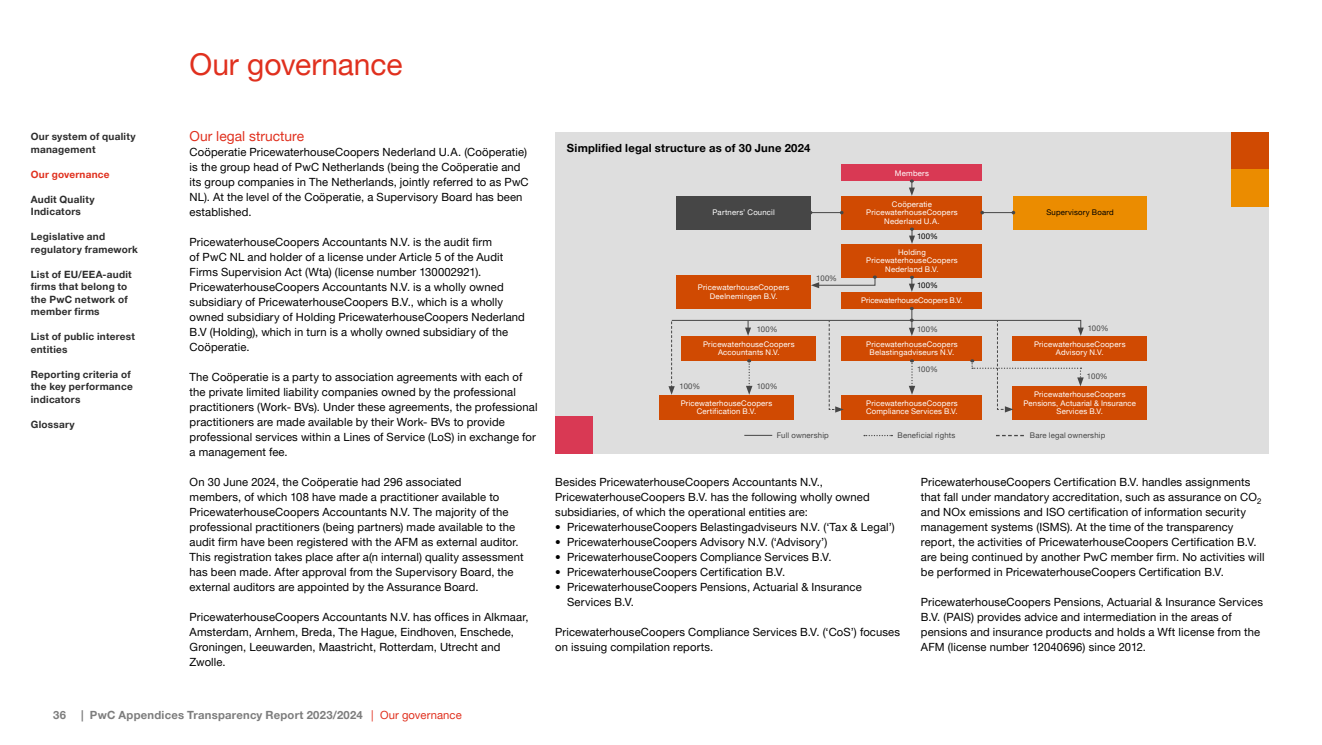
<style>
.page{position:relative;width:1322px;height:745px;background:#fff}
.page>*{position:absolute;margin:0;border:0;box-sizing:border-box;transform-origin:0 0}
.t1{font:30px "Helvetica Neue LT Pro";letter-spacing:-.005em;color:#e0301e}
.t2{font:13.75px "Helvetica Neue LT Pro";letter-spacing:.005em;color:#e0301e}
.t3{font:11.25px/15px "Helvetica Neue LT Pro";letter-spacing:.01em;color:#000}
.t4{font:700 11.25px "Helvetica Neue LT Pro";letter-spacing:.02em;color:#7d7d7d}
.t5{font:700 11.25px "Helvetica Neue LT Pro";letter-spacing:.02em;color:#000}
.t6{font:700 10px/12.5px "Helvetica Neue LT Pro";letter-spacing:.025em;color:#2d2d2d}
.t7{font:700 10px "Helvetica Neue LT Pro";letter-spacing:.025em;color:#e0301e}
.t8{font:7.75px/8.4px "Helvetica Neue LT Pro";letter-spacing:.025em;color:#fff;text-align:center}
.t9{font:7.75px "Helvetica Neue LT Pro";letter-spacing:.025em;color:#464646}
.t10{font:7.75px "Helvetica Neue LT Pro";letter-spacing:-.005em;color:#fff}
.t11{font:7.75px "Helvetica Neue LT Pro";letter-spacing:.025em;color:#000}
.s1{font-weight:400;color:#e0301e}
</style>
<div class="page">
<div style="left:555px;top:132px;width:714px;height:321px;background:#dedede"></div>
<div style="left:841px;top:164px;width:141px;height:17px;background:#d93954"></div>
<div style="left:841px;top:196px;width:141px;height:33px;background:#d04a02"></div>
<div style="left:676px;top:196px;width:135px;height:33px;background:#464646"></div>
<div style="left:1013px;top:196px;width:134px;height:33px;background:#eb8c00"></div>
<div style="left:841px;top:244px;width:141px;height:33px;background:#d04a02"></div>
<div style="left:1012px;top:335px;width:135px;height:25px;background:#d04a02"></div>
<div style="left:1012px;top:386px;width:135px;height:33px;background:#d04a02"></div>
<div style="left:841px;top:394px;width:141px;height:25px;background:#d04a02"></div>
<div style="left:659px;top:394px;width:134px;height:25px;background:#d04a02"></div>
<div style="left:676px;top:275px;width:135px;height:33px;background:#d04a02"></div>
<div style="left:841px;top:292px;width:141px;height:16px;background:#d04a02"></div>
<hr style="left:982px;top:212px;width:31px;height:1px;background:#464646">
<hr style="left:810px;top:212px;width:32px;height:1px;background:#464646">
<svg style="left:996px;top:434px;width:28px;height:2px"></svg>
<svg style="left:744px;top:434px;width:28px;height:1px"></svg>
<svg style="left:864px;top:434px;width:28px;height:2px"></svg>
<svg style="left:909px;top:227px;width:6px;height:17px"></svg>
<svg style="left:811px;top:275px;width:66px;height:13px"></svg>
<svg style="left:909px;top:179px;width:6px;height:17px"></svg>
<svg style="left:909px;top:275px;width:6px;height:17px"></svg>
<svg style="left:668px;top:306px;width:416px;height:106px"></svg>
<div style="left:1231px;top:132px;width:38px;height:37px;background:#d04a02"></div>
<div style="left:1231px;top:169px;width:38px;height:37px;background:#eb8c00"></div>
<div style="left:555px;top:416px;width:37px;height:37px;background:#d93954"></div>
<h1 class="t1" style="left:190px;top:45px;width:214px">Our governance</h1>
<p class="t6" style="left:31px;top:130px;width:106px">Our system of quality management</p>
<p class="t7" style="left:31px;top:168px;width:80px">Our governance</p>
<p class="t6" style="left:31px;top:192px;width:65px">Audit Quality<br>Indicators</p>
<p class="t6" style="left:31px;top:230px;width:109px">Legislative and regulatory framework</p>
<p class="t6" style="left:31px;top:267px;width:102px">List of EU/EEA-audit firms that belong to the PwC network of member firms</p>
<p class="t6" style="left:31px;top:330px;width:106px">List of public interest entities</p>
<p class="t6" style="left:31px;top:367px;width:103px">Reporting criteria of the key performance indicators</p>
<p class="t6" style="left:31px;top:417px;width:45px">Glossary</p>
<p class="t2" style="left:190px;top:127px;width:116px">Our legal structure</p>
<p class="t3" style="left:190px;top:144px;width:341px">Coöperatie PricewaterhouseCoopers Nederland U.A. (Coöperatie) is the group head of PwC Netherlands (being the Coöperatie and its group companies in The Netherlands, jointly referred to as PwC NL). At the level of the Coöperatie, a Supervisory Board has been established.</p>
<p class="t3" style="left:190px;top:234px;width:337px">PricewaterhouseCoopers Accountants N.V. is the audit firm<br>of PwC NL and holder of a license under Article 5 of the Audit Firms Supervision Act (Wta) (license number 130002921).<br>PricewaterhouseCoopers Accountants N.V. is a wholly owned subsidiary of PricewaterhouseCoopers B.V., which is a wholly owned subsidiary of Holding PricewaterhouseCoopers Nederland B.V (Holding), which in turn is a wholly owned subsidiary of the Coöperatie.</p>
<p class="t3" style="left:190px;top:369px;width:349px">The Coöperatie is a party to association agreements with each of the private limited liability companies owned by the professional practitioners (Work- BVs). Under these agreements, the professional practitioners are made available by their Work- BVs to provide professional services within a Lines of Service (LoS) in exchange for a management fee.</p>
<p class="t3" style="left:190px;top:474px;width:336px">On 30 June 2024, the Coöperatie had 296 associated<br>members, of which 108 have made a practitioner available to PricewaterhouseCoopers Accountants N.V. The majority of the professional practitioners (being partners) made available to the audit firm have been registered with the AFM as external auditor.<br>This registration takes place after a(n internal) quality assessment has been made. After approval from the Supervisory Board, the external auditors are appointed by the Assurance Board.</p>
<p class="t3" style="left:190px;top:609px;width:340px">PricewaterhouseCoopers Accountants N.V. has offices in Alkmaar, Amsterdam, Arnhem, Breda, The Hague, Eindhoven, Enschede, Groningen, Leeuwarden, Maastricht, Rotterdam, Utrecht and Zwolle.</p>
<p class="t4" style="left:53px;top:708px;width:14px">36</p>
<p class="t4" style="left:81px;top:708px;width:382px">| PwC Appendices Transparency Report 2023/2024 <span class="s1">| Our governance</span></p>
<p class="t5" style="left:567px;top:141px;width:245px">Simplified legal structure as of 30 June 2024</p>
<p class="t8" style="left:895px;top:168px;width:36px">Members</p>
<p class="t8" style="left:866px;top:199px;width:93px">Coöperatie<br>PricewaterhouseCoopers<br>Nederland U.A.</p>
<p class="t8" style="left:712px;top:208px;width:64px">Partners’ Council</p>
<p class="t11" style="left:1046px;top:208px;width:69px">Supervisory Board</p>
<p class="t8" style="left:866px;top:248px;width:93px">Holding<br>PricewaterhouseCoopers<br>Nederland B.V.</p>
<p class="t11" style="left:917px;top:231px;width:22px">100%</p>
<p class="t8" style="left:698px;top:283px;width:93px">PricewaterhouseCoopers<br>Deelnemingen B.V.</p>
<p class="t9" style="left:757px;top:324px;width:22px">100%</p>
<p class="t9" style="left:816px;top:274px;width:22px">100%</p>
<p class="t11" style="left:917px;top:280px;width:22px">100%</p>
<p class="t10" style="left:861px;top:295px;width:103px">PricewaterhouseCoopers B.V.</p>
<p class="t9" style="left:917px;top:324px;width:22px">100%</p>
<p class="t9" style="left:1087px;top:323px;width:22px">100%</p>
<p class="t8" style="left:703px;top:339px;width:93px">PricewaterhouseCoopers<br>Accountants N.V.</p>
<p class="t8" style="left:1034px;top:339px;width:93px">PricewaterhouseCoopers<br>Advisory N.V.</p>
<p class="t8" style="left:1023px;top:390px;width:114px">PricewaterhouseCoopers<br>Pensions, Actuarial &amp; Insurance<br>Services B.V.</p>
<p class="t8" style="left:866px;top:339px;width:93px">PricewaterhouseCoopers<br>Belastingadviseurs N.V.</p>
<p class="t9" style="left:917px;top:364px;width:22px">100%</p>
<p class="t9" style="left:1087px;top:371px;width:22px">100%</p>
<p class="t9" style="left:679px;top:381px;width:22px">100%</p>
<p class="t9" style="left:757px;top:381px;width:22px">100%</p>
<p class="t8" style="left:681px;top:398px;width:93px">PricewaterhouseCoopers<br>Certification B.V.</p>
<p class="t8" style="left:866px;top:398px;width:93px;text-align:left">PricewaterhouseCoopers<br>Compliance Services B.V.</p>
<p class="t9" style="left:777px;top:430px;width:53px">Full ownership</p>
<p class="t9" style="left:897px;top:430px;width:59px">Beneficial rights</p>
<p class="t9" style="left:1030px;top:430px;width:77px">Bare legal ownership</p>
<p class="t3" style="left:555px;top:474px;width:316px">Besides PricewaterhouseCoopers Accountants N.V.,<br>PricewaterhouseCoopers B.V. has the following wholly owned subsidiaries, of which the operational entities are:</p>
<p class="t3" style="left:555px;top:519px;width:341px">• PricewaterhouseCoopers Belastingadviseurs N.V. (‘Tax &amp; Legal’)</p>
<p class="t3" style="left:555px;top:534px;width:273px">• PricewaterhouseCoopers Advisory N.V. (‘Advisory’)</p>
<p class="t3" style="left:555px;top:549px;width:278px">• PricewaterhouseCoopers Compliance Services B.V.</p>
<p class="t3" style="left:555px;top:564px;width:231px">• PricewaterhouseCoopers Certification B.V.</p>
<p class="t3" style="left:567px;top:579px;width:296px;text-indent:-12px">• PricewaterhouseCoopers Pensions, Actuarial &amp; Insurance<br>Services B.V.</p>
<p class="t3" style="left:555px;top:624px;width:346px">PricewaterhouseCoopers Compliance Services B.V. (‘CoS’) focuses on issuing compilation reports.</p>
<p class="t3" style="left:921px;top:474px;width:345px">PricewaterhouseCoopers Certification B.V. handles assignments that fall under mandatory accreditation, such as assurance on CO<sub>2 </sub>and NOx emissions and ISO certification of information security management systems (ISMS). At the time of the transparency report, the activities of PricewaterhouseCoopers Certification B.V. are being continued by another PwC member firm. No activities will be performed in PricewaterhouseCoopers Certification B.V.</p>
<p class="t3" style="left:921px;top:594px;width:343px">PricewaterhouseCoopers Pensions, Actuarial &amp; Insurance Services B.V. (PAIS) provides advice and intermediation in the areas of pensions and insurance products and holds a Wft license from the AFM (license number 12040696) since 2012.</p>
</div>
